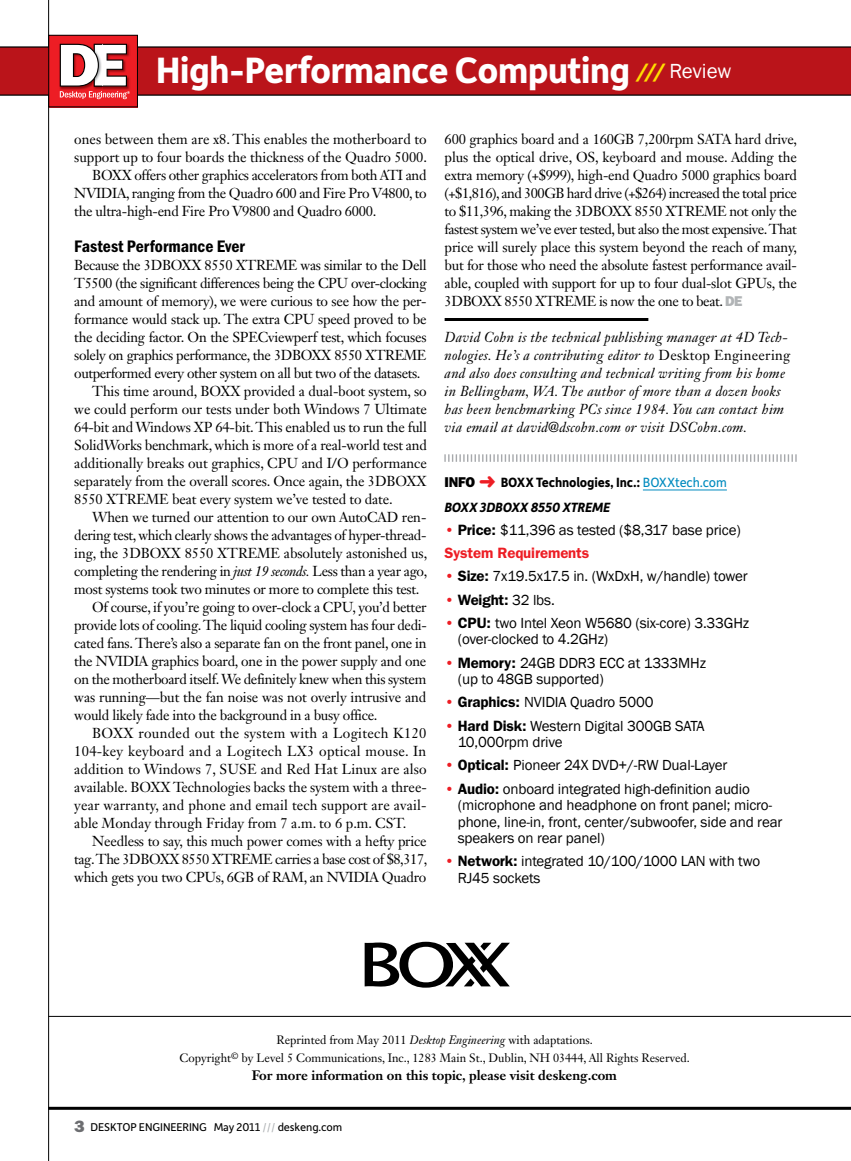
<style>
.page{position:relative;width:851px;height:1161px;background:#fff}
.page>*{position:absolute;margin:0;border:0;box-sizing:border-box;transform-origin:0 0}
.t1{font:700 39px "Depot New";letter-spacing:-.02em;color:#fff}
.t2{font:17.25px "Franklin Gothic URW Con Dem";color:#000}
.t3{font:15px/16.5px "Franklin Gothic";letter-spacing:-.01em;color:#000}
.t4{font:600 15px "Franklin Gothic";letter-spacing:-.01em;color:#000}
.t5{font:14.25px/18px "Janson Text LT Std";letter-spacing:-.015em;color:#000;text-align:justify}
.t6{font:italic 14.25px/18px "Janson Text LT Std";letter-spacing:.02em;color:#000}
.t7{font:14.25px "Janson Text LT Std";letter-spacing:.01em;color:#000}
.t8{font:14.25px "Janson Text LT Std";letter-spacing:.02em;color:#000}
.t9{font:700 14.25px/24.8px "Depot New";letter-spacing:-.01em;color:#000;scale:.96 1}
.t10{font:14.25px "Janson Text LT Std";letter-spacing:-.035em;color:#000}
.t11{font:700 13.5px "Janson Text LT Std";color:#000}
.t12{font:12px/18px "Janson Text LT Std";color:#000;text-align:center}
.t13{font:12px "Depot New";letter-spacing:-.01em;color:#000}
.s1{font-family:"Franklin Gothic";font-weight:800;font-size:21px;color:#fd0}
.s2{font-family:"Franklin Gothic";font-weight:400;font-size:21px}
.s3{font-style:italic}
.s4{font-family:"Franklin Gothic";font-weight:800;color:#b1b4b6}
.s5{font-style:normal}
.s6{font-family:"Franklin Gothic";font-weight:800}
.s7{color:#ed1d24}
.s8{font-weight:400;color:#008bbf}
.s9{font-weight:600}
.s10{font-weight:600;color:#ed1d24}
.s11{font-weight:400;color:#ed1d24}
.s12{font-weight:400}
.s13{font-family:"Franklin Gothic";font-weight:800;font-size:16.5px;color:#6d6e71}
.s14{color:#b1b4b6}
</style>
<div class="page">
<hr style="left:48px;top:0;width:1px;height:1161px;background:#000">
<hr style="left:48px;top:1107px;width:802px;height:3px;background:#000">
<div style="left:0;top:47px;width:850px;height:48px;background:#ba141a"></div>
<hr style="left:444px;top:318px;width:204px;height:3px;background:#000">
<hr style="left:643px;top:490px;width:83px;height:1px;background:#008bbf">
<svg style="left:444px;top:454px;width:352px;height:8px"></svg>
<hr style="left:48px;top:1016px;width:802px;height:1px;background:#000">
<svg style="left:364px;top:942px;width:146px;height:46px"></svg>
<div style="left:49px;top:35px;width:89px;height:72px;background:#ed1d24"></div>
<img style="left:59px;top:43px;width:21px;height:46px">
<svg style="left:60px;top:44px;width:70px;height:55px"></svg>
<div style="left:48px;top:35px;width:90px;height:72px;border:1px solid #000"></div>
<h1 class="t1" style="left:156px;top:44px;width:577px">High-Performance Computing <span class="s1">///</span> <span class="s2">Review</span></h1>
<p class="t5" style="left:74px;top:130px;width:354px">ones between them are x8. This enables the motherboard to</p>
<p class="t5" style="left:74px;top:148px;width:354px">support up to four boards the thickness of the Quadro 5000.</p>
<p class="t5" style="left:92px;top:166px;width:336px">BOXX offers other graphics accelerators from both ATI and</p>
<p class="t5" style="left:74px;top:184px;width:354px">NVIDIA, ranging from the Quadro 600 and Fire Pro V4800, to</p>
<p class="t5" style="left:74px;top:202px;width:303px">the ultra-high-end Fire Pro V9800 and Quadro 6000.</p>
<p class="t2" style="left:74px;top:235px;width:172px">Fastest Performance Ever</p>
<p class="t5" style="left:74px;top:256px;width:354px">Because the 3DBOXX 8550 XTREME was similar to the Dell</p>
<p class="t5" style="left:74px;top:274px;width:354px">T5500 (the significant differences being the CPU over-clocking</p>
<p class="t5" style="left:74px;top:292px;width:354px">and amount of memory), we were curious to see how the per-</p>
<p class="t5" style="left:74px;top:310px;width:354px">formance would stack up. The extra CPU speed proved to be</p>
<p class="t5" style="left:74px;top:328px;width:354px">the deciding factor. On the SPECviewperf test, which focuses</p>
<p class="t5" style="left:74px;top:346px;width:354px">solely on graphics performance, the 3DBOXX 8550 XTREME</p>
<p class="t5" style="left:74px;top:364px;width:347px">outperformed every other system on all but two of the datasets.</p>
<p class="t5" style="left:92px;top:382px;width:336px">This time around, BOXX provided a dual-boot system, so</p>
<p class="t5" style="left:74px;top:400px;width:354px">we could perform our tests under both Windows 7 Ultimate</p>
<p class="t5" style="left:74px;top:418px;width:354px">64-bit and Windows XP 64-bit. This enabled us to run the full</p>
<p class="t5" style="left:74px;top:436px;width:354px">SolidWorks benchmark, which is more of a real-world test and</p>
<p class="t5" style="left:74px;top:454px;width:354px">additionally breaks out graphics, CPU and I/O performance</p>
<p class="t5" style="left:74px;top:472px;width:354px">separately from the overall scores. Once again, the 3DBOXX</p>
<p class="t5" style="left:74px;top:490px;width:320px">8550 XTREME beat every system we’ve tested to date.</p>
<p class="t5" style="left:92px;top:508px;width:336px">When we turned our attention to our own AutoCAD ren-</p>
<p class="t5" style="left:74px;top:526px;width:354px">dering test, which clearly shows the advantages of hyper-thread-</p>
<p class="t5" style="left:74px;top:544px;width:354px">ing, the 3DBOXX 8550 XTREME absolutely astonished us,</p>
<p class="t5" style="left:74px;top:562px;width:354px">completing the rendering in <span class="s3">just 19 seconds.</span> Less than a year ago,</p>
<p class="t5" style="left:74px;top:580px;width:347px">most systems took two minutes or more to complete this test.</p>
<p class="t5" style="left:92px;top:598px;width:336px">Of course, if you’re going to over-clock a CPU, you’d better</p>
<p class="t5" style="left:74px;top:616px;width:354px">provide lots of cooling. The liquid cooling system has four dedi-</p>
<p class="t5" style="left:74px;top:634px;width:354px">cated fans. There’s also a separate fan on the front panel, one in</p>
<p class="t5" style="left:74px;top:652px;width:353px">the NVIDIA graphics board, one in the power supply and one</p>
<p class="t5" style="left:74px;top:670px;width:353px">on the motherboard itself. We definitely knew when this system</p>
<p class="t5" style="left:74px;top:688px;width:353px">was running—but the fan noise was not overly intrusive and</p>
<p class="t5" style="left:74px;top:706px;width:305px">would likely fade into the background in a busy office.</p>
<p class="t8" style="left:92px;top:724px;width:336px">BOXX rounded out the system with a Logitech K120</p>
<p class="t8" style="left:74px;top:742px;width:353px">104-key keyboard and a Logitech LX3 optical mouse. In</p>
<p class="t7" style="left:74px;top:760px;width:354px">addition to Windows 7, SUSE and Red Hat Linux are also</p>
<p class="t5" style="left:74px;top:778px;width:354px">available. BOXX Technologies backs the system with a three-</p>
<p class="t7" style="left:74px;top:796px;width:354px">year warranty, and phone and email tech support are avail-</p>
<p class="t5" style="left:74px;top:814px;width:333px">able Monday through Friday from 7 a.m. to 6 p.m. CST.</p>
<p class="t5" style="left:92px;top:832px;width:336px">Needless to say, this much power comes with a hefty price</p>
<p class="t10" style="left:74px;top:850px;width:354px">tag. The 3DBOXX 8550 XTREME carries a base cost of $8,317,</p>
<p class="t5" style="left:74px;top:868px;width:353px">which gets you two CPUs, 6GB of RAM, an NVIDIA Quadro</p>
<p class="t5" style="left:444px;top:130px;width:354px">600 graphics board and a 160GB 7,200rpm SATA hard drive, plus the optical drive, OS, keyboard and mouse. Adding the extra memory (+$999), high-end Quadro 5000 graphics board (+$1,816), and 300GB hard drive (+$264) increased the total price to $11,396, making the 3DBOXX 8550 XTREME not only the fastest system we’ve ever tested, but also the most expensive. That price will surely place this system beyond the reach of many, but for those who need the absolute fastest performance avail&shy;able, coupled with support for up to four dual-slot GPUs, the 3DBOXX 8550 XTREME is now the one to beat. <span class="s4">DE</span></p>
<p class="t6" style="left:444px;top:328px;width:347px">David Cohn is the technical publishing manager at 4D Tech&shy;nologies. He’s a contributing editor to <span class="s5">Desktop Engineering </span>and also does consulting and technical writing from his home in Bellingham, WA. The author of more than a dozen books has been benchmarking PCs since 1984. You can contact him via email at david@dscohn.com or visit DSCohn.com.</p>
<p class="t9" style="left:444px;top:469px;width:296px"><span class="s6">INFO</span> <span class="s7">➜</span> BOXX Technologies, Inc.: <span class="s8">BOXXtech.com<br></span><span class="s3">BOXX 3DBOXX 8550 XTREME</span></p>
<p class="t3" style="left:444px;top:519px;width:298px;line-height:23.2px"><span class="s7">•</span> <span class="s9">Price:</span> $11,396 as tested ($8,317 base price)<br><span class="s10">System Requirements</span></p>
<p class="t3" style="left:444px;top:569px;width:305px"><span class="s7">•</span> <span class="s9">Size:</span> 7x19.5x17.5 in. (WxDxH, w/handle) tower</p>
<p class="t4" style="left:444px;top:591px;width:112px"><span class="s11">•</span> Weight: <span class="s12">32 lbs.</span></p>
<p class="t3" style="left:458px;top:615px;width:293px;text-indent:-13px"><span class="s7">•</span> <span class="s9">CPU:</span> two Intel Xeon W5680 (six-core) 3.33GHz (over-clocked to 4.2GHz)</p>
<p class="t3" style="left:458px;top:655px;width:250px;text-indent:-13px"><span class="s7">•</span> <span class="s9">Memory:</span> 24GB DDR3 ECC at 1333MHz (up to 48GB supported)</p>
<p class="t3" style="left:444px;top:695px;width:211px"><span class="s7">•</span> <span class="s9">Graphics:</span> NVIDIA Quadro 5000</p>
<p class="t3" style="left:458px;top:718px;width:248px;text-indent:-13px"><span class="s7">•</span> <span class="s9">Hard Disk:</span> Western Digital 300GB SATA<br>10,000rpm drive</p>
<p class="t3" style="left:444px;top:758px;width:284px"><span class="s7">•</span> <span class="s9">Optical:</span> Pioneer 24X DVD+/-RW Dual-Layer</p>
<p class="t3" style="left:458px;top:781px;width:326px;text-indent:-13px"><span class="s7">•</span> <span class="s9">Audio:</span> onboard integrated high-definition audio (microphone and headphone on front panel; micro&shy;phone, line-in, front, center/subwoofer, side and rear speakers on rear panel)</p>
<p class="t3" style="left:458px;top:854px;width:304px;text-indent:-13px"><span class="s7">•</span> <span class="s9">Network:</span> integrated 10/100/1000 LAN with two<br>RJ45 sockets</p>
<p class="t12" style="left:179px;top:1030px;width:512px">Reprinted from May 2011 <span class="s3">Desktop Engineering</span> with adaptations.<br>Copyright<sup>©</sup> by Level 5 Communications, Inc., 1283 Main St., Dublin, NH 03444, All Rights Reserved.</p>
<p class="t11" style="left:252px;top:1066px;width:367px">For more information on this topic, please visit deskeng.com</p>
<p class="t13" style="left:74px;top:1119px;width:269px"><span class="s13">3</span> DESKTOP ENGINEERING May 2011 <span class="s14">///</span> deskeng.com</p>
</div>
